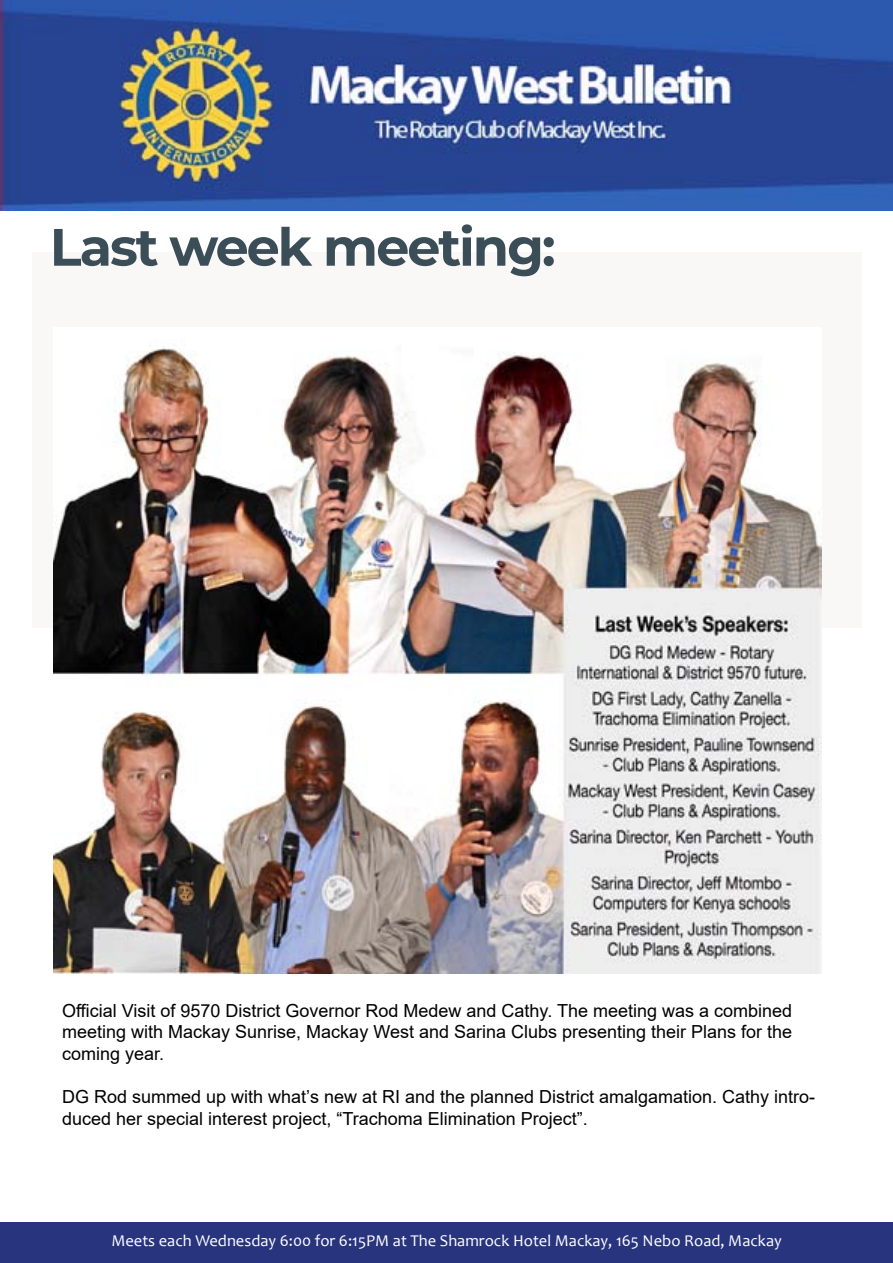
<style>
.page{position:relative;width:893px;height:1263px;background:#fff}
.page>*{position:absolute;margin:0;border:0;box-sizing:border-box;transform-origin:0 0}
.t1{font:700 52.5px "Montserrat";letter-spacing:-.04em;color:#3b4d57}
.t2{font:18px/21.6px "Arial";color:#000;text-align:justify}
.t3{font:16.5px "Candara";color:#fff}
</style>
<div class="page">
<img style="left:0;top:0;width:893px;height:211px">
<div style="left:0;top:1222px;width:893px;height:41px;background:#28347e"></div>
<div style="left:32px;top:252px;width:829px;height:375px;background:#faf7f7"></div>
<img style="left:53px;top:348px;width:768px;height:625px">
<h1 class="t1" style="left:50px;top:209px;width:507px">Last week meeting:</h1>
<p class="t2" style="left:62px;top:999px;width:731px">Official Visit of 9570 District Governor Rod Medew and Cathy. The meeting was a combined meeting with Mackay Sunrise, Mackay West and Sarina Clubs presenting their Plans for the coming year.</p>
<p class="t2" style="left:62px;top:1086px;width:755px">DG Rod summed up with what’s new at RI and the planned District amalgamation. Cathy intro&shy;duced her special interest project, “Trachoma Elimination Project”.</p>
<p class="t3" style="left:111px;top:1230px;width:672px">Meets each Wednesday 6:00 for 6:15PM at The Shamrock Hotel Mackay, 165 Nebo Road, Mackay</p>
</div>
